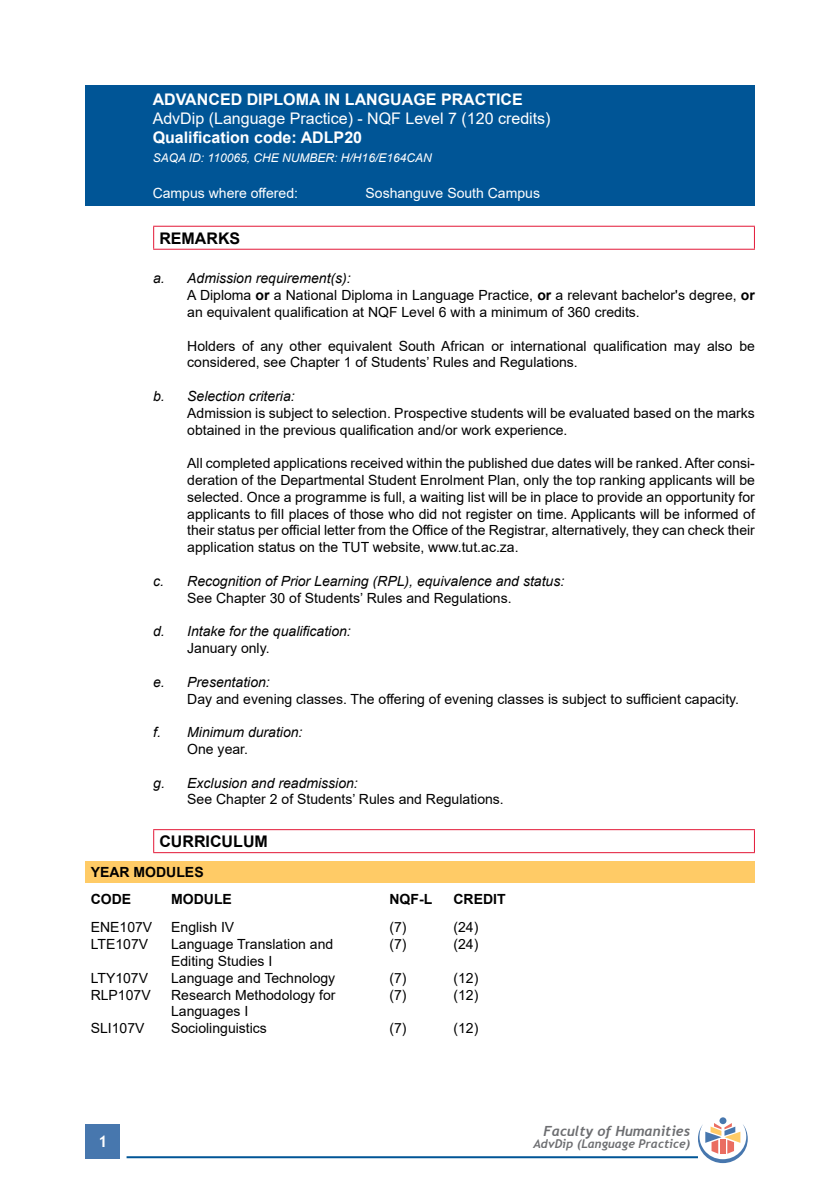
<style>
.page{position:relative;width:840px;height:1191px;background:#fff}
.page>*{position:absolute;margin:0;border:0;box-sizing:border-box;transform-origin:0 0}
.t1{font:700 16px "Arial";color:#fff}
.t2{font:16px "Arial";color:#fff}
.t3{font:700 16px "Arial";color:#000}
.t4{font:700 16px "Trebuchet MS";color:#fff}
.t5{font:14px/16.8px "Arial";color:#000}
.t6{font:italic 14px "Arial";color:#000}
.t7{font:14px "Arial";color:#fff}
.t8{font:700 14px/26.4px "Arial";color:#000}
.t9{font:italic 700 14px "Trebuchet";color:#6d6e71}
.t10{font:italic 12px "Arial";color:#fff}
.t11{font:italic 700 12px "Trebuchet";color:#6d6e71}
.s1{font-style:italic}
.s2{font-weight:700}
</style>
<div class="page">
<div style="left:86px;top:1124px;width:34px;height:34px;background:#4777ae"></div>
<hr style="left:126px;top:1156px;width:571px;height:2px;background:#005596">
<div style="left:719px;top:1117px;width:7px;height:7px;background:#4777ae;border-radius:50%"></div>
<svg style="left:697px;top:1123px;width:50px;height:40px"></svg>
<div style="left:85px;top:85px;width:669px;height:121px;background:#005596"></div>
<hr style="left:153px;top:226px;width:601px;height:1px;background:#e31837">
<svg style="left:153px;top:227px;width:1px;height:22px"></svg>
<svg style="left:753px;top:227px;width:1px;height:22px"></svg>
<hr style="left:153px;top:249px;width:601px;height:1px;background:#e31837">
<hr style="left:153px;top:829px;width:601px;height:1px;background:#e31837">
<svg style="left:153px;top:830px;width:1px;height:22px"></svg>
<svg style="left:753px;top:830px;width:1px;height:22px"></svg>
<hr style="left:153px;top:852px;width:601px;height:1px;background:#e31837">
<div style="left:85px;top:861px;width:669px;height:21px;background:#ffcb66"></div>
<p class="t1" style="left:153px;top:88px;width:371px">ADVANCED DIPLOMA IN LANGUAGE PRACTICE</p>
<p class="t2" style="left:153px;top:107px;width:399px">AdvDip (Language Practice) - NQF Level 7 (120 credits)</p>
<p class="t1" style="left:153px;top:126px;width:211px">Qualification code: ADLP20</p>
<p class="t10" style="left:153px;top:150px;width:280px">SAQA ID: 110065, CHE NUMBER: H/H16/E164CAN</p>
<p class="t7" style="left:153px;top:183px;width:147px">Campus where offered:</p>
<p class="t7" style="left:365px;top:183px;width:176px">Soshanguve South Campus</p>
<p class="t3" style="left:159px;top:227px;width:82px">REMARKS</p>
<p class="t5" style="left:187px;top:270px;width:569px;text-indent:-34px"><span class="s1">a. Admission requirement(s):<br></span>A Diploma <span class="s2">or</span> a National Diploma in Language Practice, <span class="s2">or</span> a relevant bachelor's degree, <span class="s2">or </span>an equivalent qualification at NQF Level 6 with a minimum of 360 credits.</p>
<p class="t5" style="left:187px;top:337px;width:569px">Holders of any other equivalent South African or international qualification may also be considered, see Chapter 1 of Students’ Rules and Regulations.</p>
<p class="t6" style="left:153px;top:387px;width:143px">b. Selection criteria:</p>
<p class="t5" style="left:187px;top:404px;width:569px">Admission is subject to selection. Prospective students will be evaluated based on the marks obtained in the previous qualification and/or work experience.</p>
<p class="t5" style="left:187px;top:455px;width:569px;text-align:justify">All completed applications received within the published due dates will be ranked. After consi&shy;deration of the Departmental Student Enrolment Plan, only the top ranking applicants will be selected. Once a programme is full, a waiting list will be in place to provide an opportunity for applicants to fill places of those who did not register on time. Applicants will be informed of their status per official letter from the Office of the Registrar, alternatively, they can check their application status on the TUT website, www.tut.ac.za.</p>
<p class="t6" style="left:153px;top:572px;width:412px">c. Recognition of Prior Learning (RPL), equivalence and status:</p>
<p class="t5" style="left:187px;top:589px;width:325px">See Chapter 30 of Students’ Rules and Regulations.</p>
<p class="t6" style="left:153px;top:622px;width:199px">d. Intake for the qualification:</p>
<p class="t5" style="left:187px;top:639px;width:84px">January only.</p>
<p class="t6" style="left:153px;top:672px;width:118px">e. Presentation:</p>
<p class="t5" style="left:187px;top:690px;width:553px">Day and evening classes. The offering of evening classes is subject to sufficient capacity.</p>
<p class="t6" style="left:153px;top:723px;width:151px">f. Minimum duration:</p>
<p class="t5" style="left:187px;top:740px;width:62px">One year.</p>
<p class="t6" style="left:153px;top:773px;width:206px">g. Exclusion and readmission:</p>
<p class="t5" style="left:187px;top:791px;width:318px">See Chapter 2 of Students’ Rules and Regulations.</p>
<p class="t3" style="left:159px;top:830px;width:110px">CURRICULUM</p>
<p class="t8" style="left:91px;top:859px;width:114px">YEAR MODULES<br>CODE</p>
<p class="t8" style="left:171px;top:885px;width:62px">MODULE</p>
<p class="t8" style="left:389px;top:885px;width:44px">NQF-L</p>
<p class="t8" style="left:453px;top:885px;width:54px">CREDIT</p>
<p class="t5" style="left:91px;top:919px;width:63px">ENE107V</p>
<p class="t5" style="left:171px;top:919px;width:65px">English IV</p>
<p class="t5" style="left:389px;top:919px;width:19px">(7)</p>
<p class="t5" style="left:453px;top:919px;width:26px">(24)</p>
<p class="t5" style="left:91px;top:935px;width:59px">LTE107V</p>
<p class="t5" style="left:171px;top:935px;width:163px">Language Translation and</p>
<p class="t5" style="left:389px;top:935px;width:19px">(7)</p>
<p class="t5" style="left:453px;top:935px;width:26px">(24)</p>
<p class="t5" style="left:171px;top:952px;width:103px">Editing Studies I</p>
<p class="t5" style="left:91px;top:969px;width:59px">LTY107V</p>
<p class="t5" style="left:171px;top:969px;width:165px">Language and Technology</p>
<p class="t5" style="left:389px;top:969px;width:19px">(7)</p>
<p class="t5" style="left:453px;top:969px;width:26px">(12)</p>
<p class="t5" style="left:91px;top:986px;width:61px">RLP107V</p>
<p class="t5" style="left:171px;top:986px;width:166px">Research Methodology for</p>
<p class="t5" style="left:389px;top:986px;width:19px">(7)</p>
<p class="t5" style="left:453px;top:986px;width:26px">(12)</p>
<p class="t5" style="left:171px;top:1003px;width:79px">Languages I</p>
<p class="t5" style="left:91px;top:1019px;width:55px">SLI107V</p>
<p class="t5" style="left:171px;top:1019px;width:97px">Sociolinguistics</p>
<p class="t5" style="left:389px;top:1019px;width:19px">(7)</p>
<p class="t5" style="left:453px;top:1019px;width:26px">(12)</p>
<p class="t4" style="left:98px;top:1131px;width:11px">1</p>
<p class="t9" style="left:543px;top:1121px;width:148px">Faculty of Humanities</p>
<p class="t11" style="left:533px;top:1135px;width:158px">AdvDip (Language Practice)</p>
</div>
